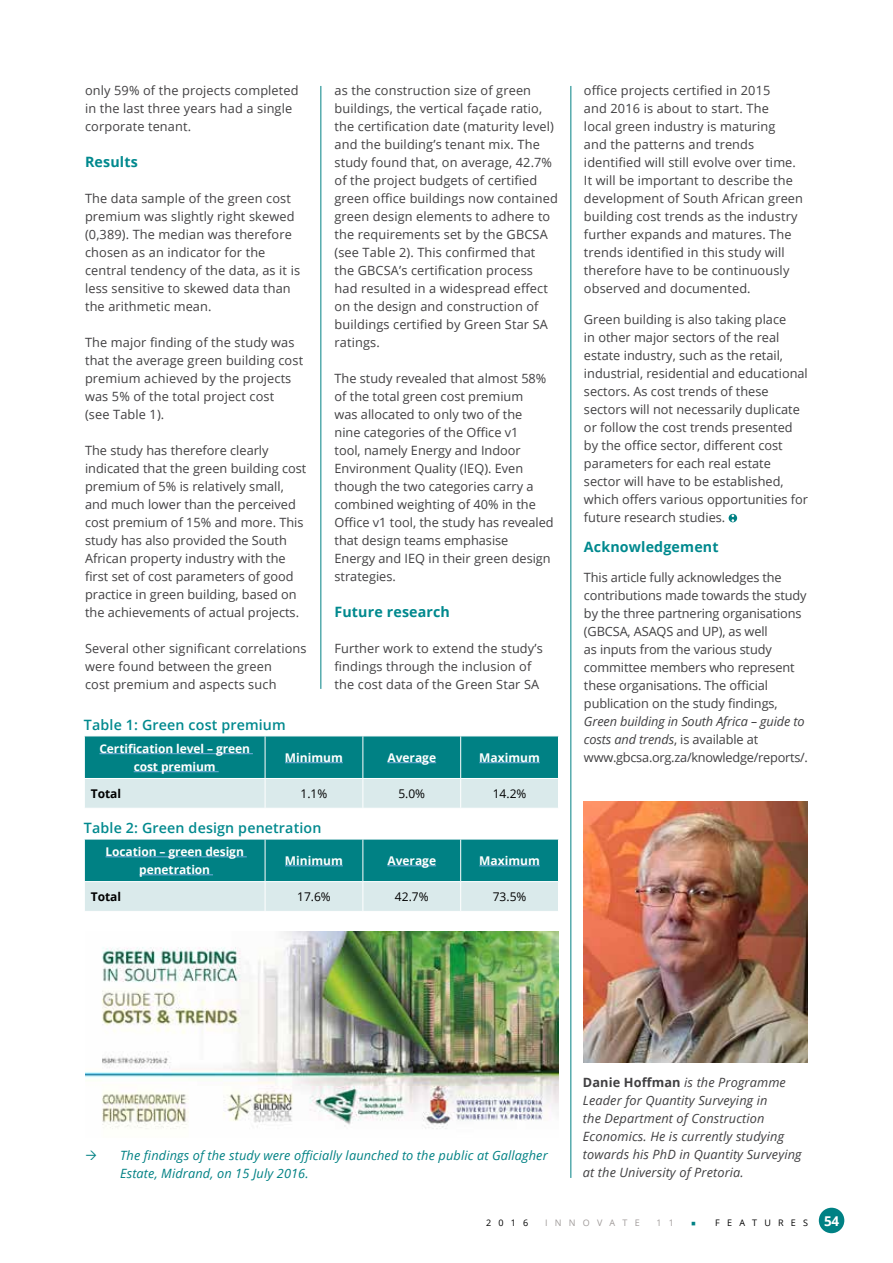
<style>
.page{position:relative;width:893px;height:1263px;background:#fff}
.page>*{position:absolute;margin:0;border:0;box-sizing:border-box;transform-origin:0 0}
.t1{font:600 14.25px "Open Sans";letter-spacing:.01em;color:#00898e}
.t2{font:700 14.25px "Open Sans";letter-spacing:.01em;color:#00898e}
.t3{font:12.75px/18px "Open Sans";letter-spacing:.01em;color:#414042}
.t4{font:12.75px/18px "Open Sans";letter-spacing:-.01em;color:#414042}
.t5{font:italic 12.75px/18px "Open Sans";letter-spacing:.01em;color:#414042}
.t6{font:12.75px/18px "Open Sans";letter-spacing:-.02em;color:#414042}
.t7{font:italic 12.75px/18px "Open Sans";letter-spacing:.01em;color:#008184}
.t8{font:700 12px/18px "Open Sans";letter-spacing:-.01em;color:#fff;text-align:center}
.t9{font:12px "Open Sans";color:#000}
.t10{font:700 12px "Open Sans";color:#000}
.t11{font:9px "Open Sans";letter-spacing:.8em;color:#000}
.t12{font:9px "Open Sans";letter-spacing:.8em;color:#a19c9b}
.s1{font-style:italic}
.s2{font-weight:700;font-style:normal}
.s3{color:#008184}
.s4{font-weight:700;font-size:13.5px;color:#fff}
</style>
<div class="page">
<div style="left:819px;top:1208px;width:25px;height:25px;background:#008184;border-radius:50%"></div>
<img style="left:85px;top:932px;width:473px;height:197px">
<svg style="left:729px;top:514px;width:8px;height:8px"></svg>
<svg style="left:84px;top:736px;width:475px;height:72px;background:#60afb1"></svg>
<hr style="left:99px;top:753px;width:154px;height:1px;background:#7bafde">
<hr style="left:134px;top:771px;width:85px;height:1px;background:#7bafde">
<hr style="left:285px;top:762px;width:58px;height:1px;background:#7bafde">
<hr style="left:387px;top:762px;width:49px;height:1px;background:#7bafde">
<hr style="left:479px;top:762px;width:61px;height:1px;background:#7bafde">
<svg style="left:84px;top:839px;width:475px;height:72px;background:#60afb1"></svg>
<hr style="left:106px;top:856px;width:141px;height:1px;background:#7bafde">
<hr style="left:139px;top:874px;width:74px;height:1px;background:#7bafde">
<hr style="left:285px;top:865px;width:58px;height:1px;background:#7bafde">
<hr style="left:387px;top:865px;width:49px;height:1px;background:#7bafde">
<hr style="left:479px;top:865px;width:61px;height:1px;background:#7bafde">
<hr style="left:320px;top:86px;width:1px;height:603px;background:#008184">
<hr style="left:570px;top:86px;width:1px;height:1092px;background:#008184">
<img style="left:584px;top:801px;width:224px;height:261px">
<p class="t3" style="left:85px;top:81px;width:215px">only 59% of the projects completed in the last three years had a single corporate tenant.</p>
<p class="t2" style="left:85px;top:152px;width:54px">Results</p>
<p class="t3" style="left:85px;top:189px;width:217px">The data sample of the green cost premium was slightly right skewed (0,389). The median was therefore chosen as an indicator for the central tendency of the data, as it is less sensitive to skewed data than the arithmetic mean.</p>
<p class="t3" style="left:85px;top:333px;width:220px">The major finding of the study was that the average green building cost premium achieved by the projects was 5% of the total project cost<br>(see Table 1).</p>
<p class="t3" style="left:85px;top:441px;width:223px">The study has therefore clearly indicated that the green building cost premium of 5% is relatively small, and much lower than the perceived cost premium of 15% and more. This study has also provided the South African property industry with the first set of cost parameters of good practice in green building, based on the achievements of actual projects.</p>
<p class="t3" style="left:85px;top:639px;width:223px">Several other significant correlations were found between the green<br>cost premium and aspects such</p>
<p class="t3" style="left:334px;top:81px;width:225px">as the construction size of green buildings, the vertical façade ratio, the certification date (maturity level) and the building’s tenant mix. The study found that, on average, 42.7% of the project budgets of certified green office buildings now contained green design elements to adhere to the requirements set by the GBCSA (see Table 2). This confirmed that the GBCSA’s certification process had resulted in a widespread effect on the design and construction of buildings certified by Green Star SA ratings.</p>
<p class="t3" style="left:334px;top:369px;width:221px">The study revealed that almost 58% of the total green cost premium<br>was allocated to only two of the<br>nine categories of the Office v1<br>tool, namely Energy and Indoor<br>Environment Quality (IEQ). Even though the two categories carry a combined weighting of 40% in the<br>Office v1 tool, the study has revealed that design teams emphasise<br>Energy and IEQ in their green design strategies.</p>
<p class="t2" style="left:334px;top:602px;width:117px">Future research</p>
<p class="t3" style="left:334px;top:639px;width:210px">Further work to extend the study’s findings through the inclusion of the cost data of the Green Star SA</p>
<p class="t1" style="left:84px;top:715px;width:203px">Table 1: Green cost premium</p>
<p class="t8" style="left:99px;top:739px;width:152px">Certification level – green cost premium</p>
<p class="t8" style="left:285px;top:748px;width:59px">Minimum</p>
<p class="t8" style="left:387px;top:748px;width:50px">Average</p>
<p class="t8" style="left:479px;top:748px;width:62px">Maximum</p>
<p class="t10" style="left:91px;top:785px;width:32px">Total</p>
<p class="t9" style="left:301px;top:785px;width:28px">1.1%</p>
<p class="t9" style="left:398px;top:785px;width:28px">5.0%</p>
<p class="t9" style="left:493px;top:785px;width:35px">14.2%</p>
<p class="t1" style="left:84px;top:818px;width:239px">Table 2: Green design penetration</p>
<p class="t8" style="left:106px;top:842px;width:140px">Location – green design penetration</p>
<p class="t8" style="left:285px;top:851px;width:59px">Minimum</p>
<p class="t8" style="left:387px;top:851px;width:50px">Average</p>
<p class="t8" style="left:479px;top:851px;width:62px">Maximum</p>
<p class="t10" style="left:91px;top:888px;width:32px">Total</p>
<p class="t9" style="left:297px;top:888px;width:35px">17.6%</p>
<p class="t9" style="left:395px;top:888px;width:35px">42.7%</p>
<p class="t9" style="left:493px;top:888px;width:35px">73.5%</p>
<p class="t3" style="left:584px;top:81px;width:221px">office projects certified in 2015<br>and 2016 is about to start. The<br>local green industry is maturing<br>and the patterns and trends identified will still evolve over time.<br>It will be important to describe the development of South African green building cost trends as the industry further expands and matures. The trends identified in this study will therefore have to be continuously observed and documented.</p>
<p class="t3" style="left:584px;top:310px;width:226px">Green building is also taking place<br>in other major sectors of the real estate industry, such as the retail, industrial, residential and educational sectors. As cost trends of these sectors will not necessarily duplicate or follow the cost trends presented by the office sector, different cost parameters for each real estate sector will have to be established, which offers various opportunities for future research studies.</p>
<p class="t2" style="left:584px;top:537px;width:136px">Acknowledgement</p>
<p class="t4" style="left:584px;top:568px;width:224px">This article fully acknowledges the contributions made towards the study by the three partnering organisations (GBCSA, ASAQS and UP), as well<br>as inputs from the various study committee members who represent these organisations. The official publication on the study findings,</p>
<p class="t6" style="left:584px;top:712px;width:226px"><span class="s1">Green building in South Africa – guide to costs and trends</span>, is available at www.gbcsa.org.za/knowledge/reports/.</p>
<p class="t7" style="left:120px;top:1146px;width:429px">The findings of the study were officially launched to the public at Gallagher<br>Estate, Midrand, on 15 July 2016.</p>
<p class="t5" style="left:583px;top:1073px;width:220px"><span class="s2">Danie Hoffman</span> is the Programme Leader for Quantity Surveying in<br>the Department of Construction Economics. He is currently studying towards his PhD in Quantity Surveying at the University of Pretoria.</p>
<p class="t11" style="left:486px;top:1216px;width:44px">2016</p>
<p class="t12" style="left:545px;top:1216px;width:96px">INNOVATE</p>
<p class="t12" style="left:656px;top:1216px;width:19px">1 1</p>
<p class="t11" style="left:691px;top:1216px;width:150px"><span class="s3">▪</span> FEATURES <span class="s4">54</span></p>
</div>
